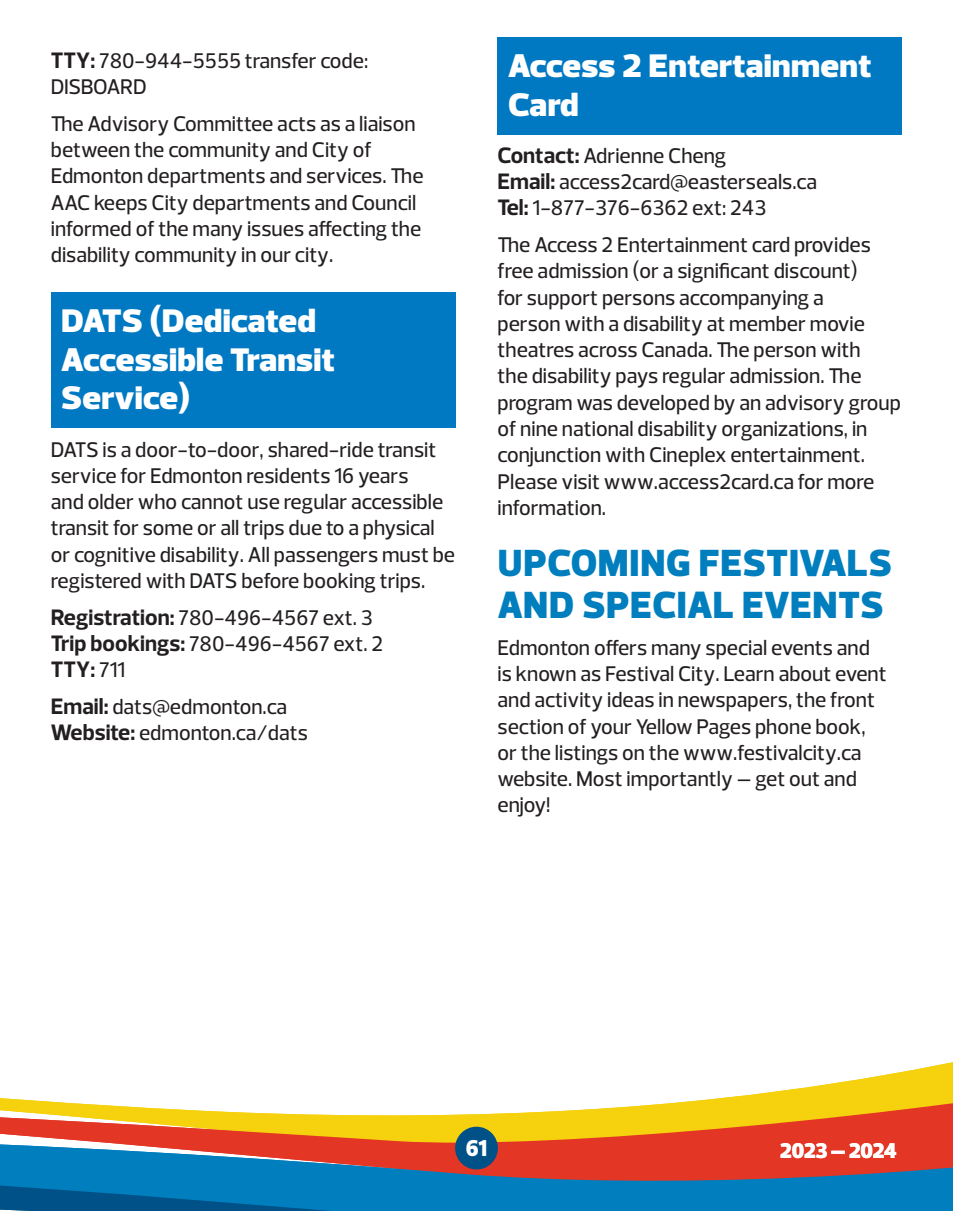
<style>
.page{position:relative;width:953px;height:1211px;background:#fff}
.page>*{position:absolute;margin:0;border:0;box-sizing:border-box;transform-origin:0 0}
.t1{font:900 38.5px/42px "Prelo";letter-spacing:.02em;color:#007ebe}
.t2{font:900 33.25px/38.5px "Prelo";letter-spacing:.01em;color:#fff;scale:1.05 1}
.t3{font:900 23.28px "Prelo";color:#fff}
.t4{font:700 22.75px "Prelo";color:#231f20}
.t5{font:500 21.7px/26.2px "Prelo";color:#231f20}
.t6{font:900 21.7px "Prelo";letter-spacing:-.01em;color:#fff}
.s1{font-weight:700;font-size:22.75px}
.s2{font-weight:500;font-size:21.7px}
</style>
<div class="page">
<svg style="left:0;top:1074px;width:952px;height:47px"></svg>
<svg style="left:0;top:1121px;width:952px;height:89px;background:#776a6e"></svg>
<div style="left:455px;top:1126px;width:43px;height:43px;background:#005187;border-radius:50%"></div>
<div style="left:51px;top:292px;width:404px;height:136px;background:#0079c2"></div>
<div style="left:497px;top:37px;width:405px;height:97px;background:#0079c2"></div>
<p class="t5" style="left:51px;top:48px;width:319px"><span class="s1">TTY:</span> 780-944-5555 transfer code:<br>DISBOARD</p>
<p class="t5" style="left:51px;top:111px;width:374px">The Advisory Committee acts as a liaison between the community and City of Edmonton departments and services. The AAC keeps City departments and Council informed of the many issues affecting the disability community in our city.</p>
<h2 class="t2" style="left:61px;top:302px;width:262px">DATS (Dedicated<br>Accessible Transit<br>Service)</h2>
<p class="t5" style="left:51px;top:436px;width:406px">DATS is a door-to-door, shared-ride transit service for Edmonton residents 16 years<br>and older who cannot use regular accessible transit for some or all trips due to a physical or cognitive disability. All passengers must be registered with DATS before booking trips.</p>
<p class="t5" style="left:51px;top:604px;width:334px"><span class="s1">Registration:</span> 780-496-4567 ext. 3<br><span class="s1">Trip bookings:</span> 780-496-4567 ext. 2</p>
<p class="t4" style="left:51px;top:655px;width:76px">TTY: <span class="s2">711</span></p>
<p class="t5" style="left:51px;top:693px;width:258px"><span class="s1">Email:</span> dats@edmonton.ca<br><span class="s1">Website:</span> edmonton.ca/dats</p>
<h2 class="t2" style="left:508px;top:47px;width:348px">Access 2 Entertainment<br>Card</h2>
<p class="t5" style="left:497px;top:142px;width:321px"><span class="s1">Contact:</span> Adrienne Cheng<br><span class="s1">Email:</span> access2card@easterseals.ca<br><span class="s1">Tel:</span> 1-877-376-6362 ext: 243</p>
<p class="t5" style="left:497px;top:232px;width:405px">The Access 2 Entertainment card provides free admission (or a significant discount)<br>for support persons accompanying a<br>person with a disability at member movie theatres across Canada. The person with<br>the disability pays regular admission. The program was developed by an advisory group of nine national disability organizations, in conjunction with Cineplex entertainment.<br>Please visit www.access2card.ca for more information.</p>
<h1 class="t1" style="left:497px;top:542px;width:395px">UPCOMING FESTIVALS<br>AND SPECIAL EVENTS</h1>
<p class="t5" style="left:497px;top:634px;width:391px">Edmonton offers many special events and is known as Festival City. Learn about event and activity ideas in newspapers, the front section of your Yellow Pages phone book, or the listings on the www.festivalcity.ca website. Most importantly – get out and enjoy!</p>
<p class="t3" style="left:465px;top:1133px;width:23px">61</p>
<p class="t6" style="left:780px;top:1136px;width:118px">2023 – 2024</p>
</div>
